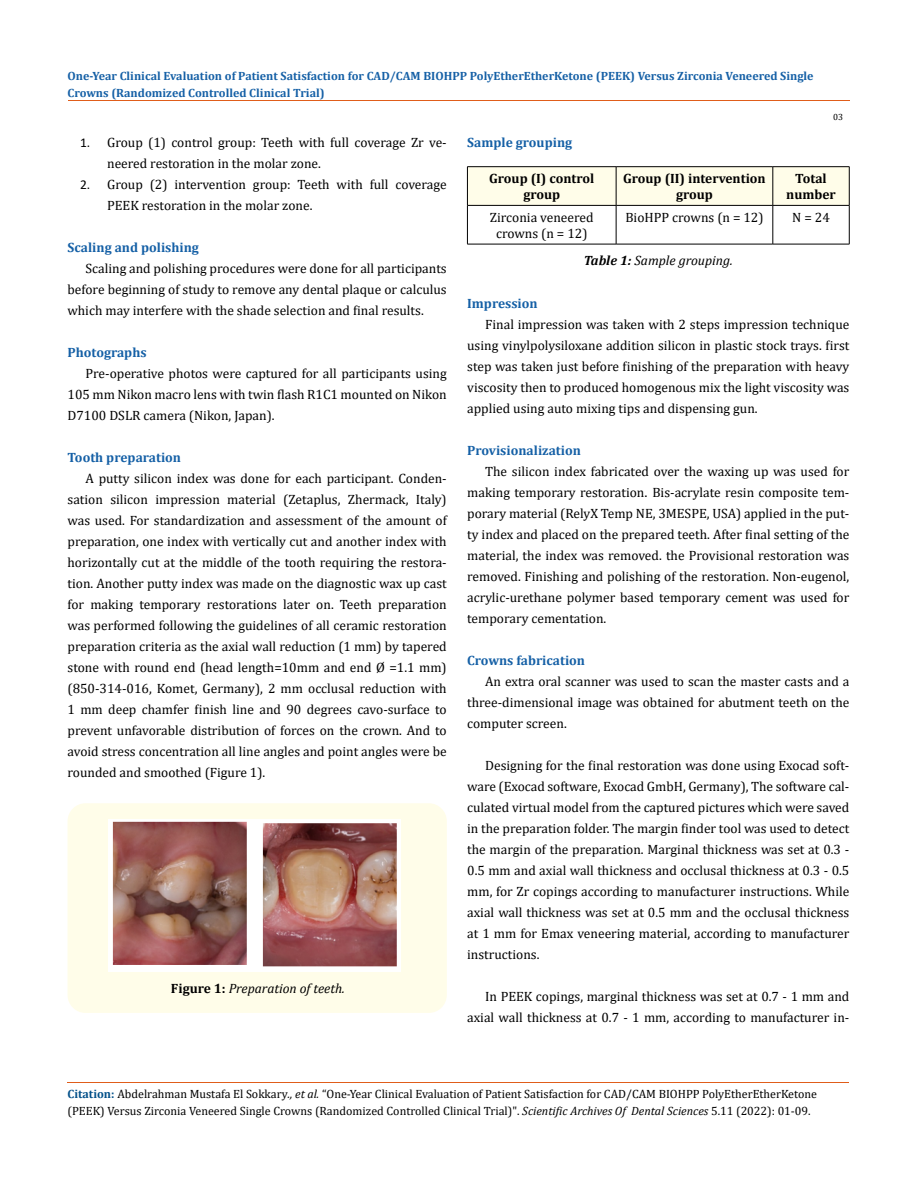
<style>
.page{position:relative;width:917px;height:1188px;background:#fff}
.page>*{position:absolute;margin:0;border:0;box-sizing:border-box;transform-origin:0 0}
.t1{font:13.5px/21px "Cambria";color:#000;text-align:justify}
.t2{font:700 13.5px "Cambria";color:#1560a6}
.t3{font:700 13.5px/16.2px "Cambria";color:#000;text-align:center}
.t4{font:italic 13.5px "Cambria";color:#000}
.t5{font:12px/16.5px "Cambria";color:#000}
.t6{font:700 12px/16.5px "Cambria";color:#1560a6}
.t7{font:9px "Cambria";color:#000}
.s1{font-family:"Calibri"}
.s2{font-weight:700;font-style:normal}
.s3{font-weight:700}
.s4{font-weight:700;color:#035089}
.s5{font-style:italic}
</style>
<div class="page">
<hr style="left:68px;top:101px;width:781px;height:1px;background:#e05d1a">
<hr style="left:67px;top:1082px;width:782px;height:1px;background:#e05d1a">
<div style="left:68px;top:803px;width:379px;height:210px;background:#fffde9;border-radius:18px"></div>
<img style="left:108px;top:820px;width:292px;height:151px">
<div style="left:468px;top:167px;width:381px;height:38px;background:#fffde9"></div>
<hr style="left:467px;top:166px;width:149px;height:1px;background:#000">
<hr style="left:467px;top:167px;width:1px;height:38px;background:#000">
<hr style="left:616px;top:166px;width:156px;height:1px;background:#000">
<hr style="left:616px;top:167px;width:1px;height:38px;background:#000">
<hr style="left:772px;top:166px;width:77px;height:1px;background:#000">
<hr style="left:772px;top:167px;width:1px;height:38px;background:#000">
<hr style="left:849px;top:167px;width:1px;height:38px;background:#000">
<hr style="left:467px;top:205px;width:149px;height:1px;background:#000">
<hr style="left:467px;top:206px;width:1px;height:38px;background:#000">
<hr style="left:616px;top:205px;width:156px;height:1px;background:#000">
<hr style="left:616px;top:206px;width:1px;height:38px;background:#000">
<hr style="left:772px;top:205px;width:77px;height:1px;background:#000">
<hr style="left:772px;top:206px;width:1px;height:38px;background:#000">
<hr style="left:849px;top:206px;width:1px;height:38px;background:#000">
<hr style="left:467px;top:244px;width:149px;height:1px;background:#000">
<hr style="left:616px;top:244px;width:156px;height:1px;background:#000">
<hr style="left:772px;top:244px;width:77px;height:1px;background:#000">
<p class="t6" style="left:68px;top:68px;width:747px">One-Year Clinical Evaluation of Patient Satisfaction for CAD/CAM BIOHPP PolyEtherEtherKetone (PEEK) Versus Zirconia Veneered Single<br>Crowns (Randomized Controlled Clinical Trial)</p>
<p class="t7" style="left:833px;top:112px;width:11px">03</p>
<p class="t1" style="left:107px;top:131px;width:341px;text-indent:-27px"><span class="s1">1.</span> Group (1) control group: Teeth with full coverage Zr ve&shy;neered restoration in the molar zone.</p>
<p class="t1" style="left:107px;top:173px;width:341px;text-indent:-27px"><span class="s1">2.</span> Group (2) intervention group: Teeth with full coverage<br>PEEK restoration in the molar zone.</p>
<p class="t2" style="left:68px;top:237px;width:133px">Scaling and polishing</p>
<p class="t1" style="left:68px;top:257px;width:381px;text-indent:18px">Scaling and polishing procedures were done for all participants before beginning of study to remove any dental plaque or calculus which may interfere with the shade selection and final results.</p>
<p class="t2" style="left:68px;top:342px;width:81px">Photographs</p>
<p class="t1" style="left:68px;top:362px;width:381px;text-indent:18px">Pre-operative photos were captured for all participants using 105 mm Nikon macro lens with twin flash R1C1 mounted on Nikon D7100 DSLR camera (Nikon, Japan).</p>
<p class="t2" style="left:68px;top:447px;width:115px">Tooth preparation</p>
<p class="t1" style="left:67px;top:467px;width:381px;text-indent:18px">A putty silicon index was done for each participant. Conden&shy;sation silicon impression material (Zetaplus, Zhermack, Italy) was used. For standardization and assessment of the amount of preparation, one index with vertically cut and another index with horizontally cut at the middle of the tooth requiring the restora&shy;tion. Another putty index was made on the diagnostic wax up cast for making temporary restorations later on. Teeth preparation was performed following the guidelines of all ceramic restoration preparation criteria as the axial wall reduction (1 mm) by tapered stone with round end (head length=10mm and end Ø =1.1 mm) (850-314-016, Komet, Germany), 2 mm occlusal reduction with 1 mm deep chamfer finish line and 90 degrees cavo-surface to prevent unfavorable distribution of forces on the crown. And to avoid stress concentration all line angles and point angles were be rounded and smoothed (Figure 1).</p>
<p class="t4" style="left:171px;top:979px;width:175px"><span class="s2">Figure 1:</span> Preparation of teeth.</p>
<p class="t2" style="left:467px;top:132px;width:106px">Sample grouping</p>
<p class="t3" style="left:489px;top:170px;width:107px">Group (I) control group</p>
<p class="t3" style="left:623px;top:170px;width:144px">Group (II) intervention group</p>
<p class="t3" style="left:786px;top:170px;width:51px">Total number</p>
<p class="t1" style="left:490px;top:209px;width:105px;line-height:16.2px;text-align:center">Zirconia veneered crowns (n = 12)</p>
<p class="t1" style="left:625px;top:207px;width:140px">BioHPP crowns (n = 12)</p>
<p class="t1" style="left:792px;top:207px;width:39px">N = 24</p>
<p class="t4" style="left:583px;top:251px;width:151px"><span class="s3">Table 1:</span> Sample grouping.</p>
<p class="t2" style="left:467px;top:293px;width:72px">Impression</p>
<p class="t1" style="left:467px;top:313px;width:384px;text-indent:18px">Final impression was taken with 2 steps impression technique using vinylpolysiloxane addition silicon in plastic stock trays. first step was taken just before finishing of the preparation with heavy viscosity then to produced homogenous mix the light viscosity was applied using auto mixing tips and dispensing gun.</p>
<p class="t2" style="left:467px;top:440px;width:115px">Provisionalization</p>
<p class="t1" style="left:467px;top:460px;width:384px;text-indent:18px">The silicon index fabricated over the waxing up was used for making temporary restoration. Bis-acrylate resin composite tem&shy;porary material (RelyX Temp NE, 3MESPE, USA) applied in the put&shy;ty index and placed on the prepared teeth. After final setting of the material, the index was removed. the Provisional restoration was removed. Finishing and polishing of the restoration. Non-eugenol, acrylic-urethane polymer based temporary cement was used for temporary cementation.</p>
<p class="t2" style="left:467px;top:650px;width:119px">Crowns fabrication</p>
<p class="t1" style="left:467px;top:670px;width:384px;text-indent:18px">An extra oral scanner was used to scan the master casts and a three-dimensional image was obtained for abutment teeth on the computer screen.</p>
<p class="t1" style="left:467px;top:754px;width:384px;text-indent:18px">Designing for the final restoration was done using Exocad soft&shy;ware (Exocad software, Exocad GmbH, Germany), The software cal&shy;culated virtual model from the captured pictures which were saved in the preparation folder. The margin finder tool was used to detect the margin of the preparation. Marginal thickness was set at 0.3 - 0.5 mm and axial wall thickness and occlusal thickness at 0.3 - 0.5 mm, for Zr copings according to manufacturer instructions. While axial wall thickness was set at 0.5 mm and the occlusal thickness at 1 mm for Emax veneering material, according to manufacturer instructions.</p>
<p class="t1" style="left:467px;top:985px;width:384px;text-align:right">In PEEK copings, marginal thickness was set at 0.7 - 1 mm and axial wall thickness at 0.7 - 1 mm, according to manufacturer in-</p>
<p class="t5" style="left:67px;top:1086px;width:751px"><span class="s4">Citation:</span> Abdelrahman Mustafa El Sokkary<span class="s5">., et al.</span> “One-Year Clinical Evaluation of Patient Satisfaction for CAD/CAM BIOHPP PolyEtherEtherKetone (PEEK) Versus Zirconia Veneered Single Crowns (Randomized Controlled Clinical Trial)". <span class="s5">Scientific Archives Of Dental Sciences</span> 5.11 (2022): 01-09.</p>
</div>
